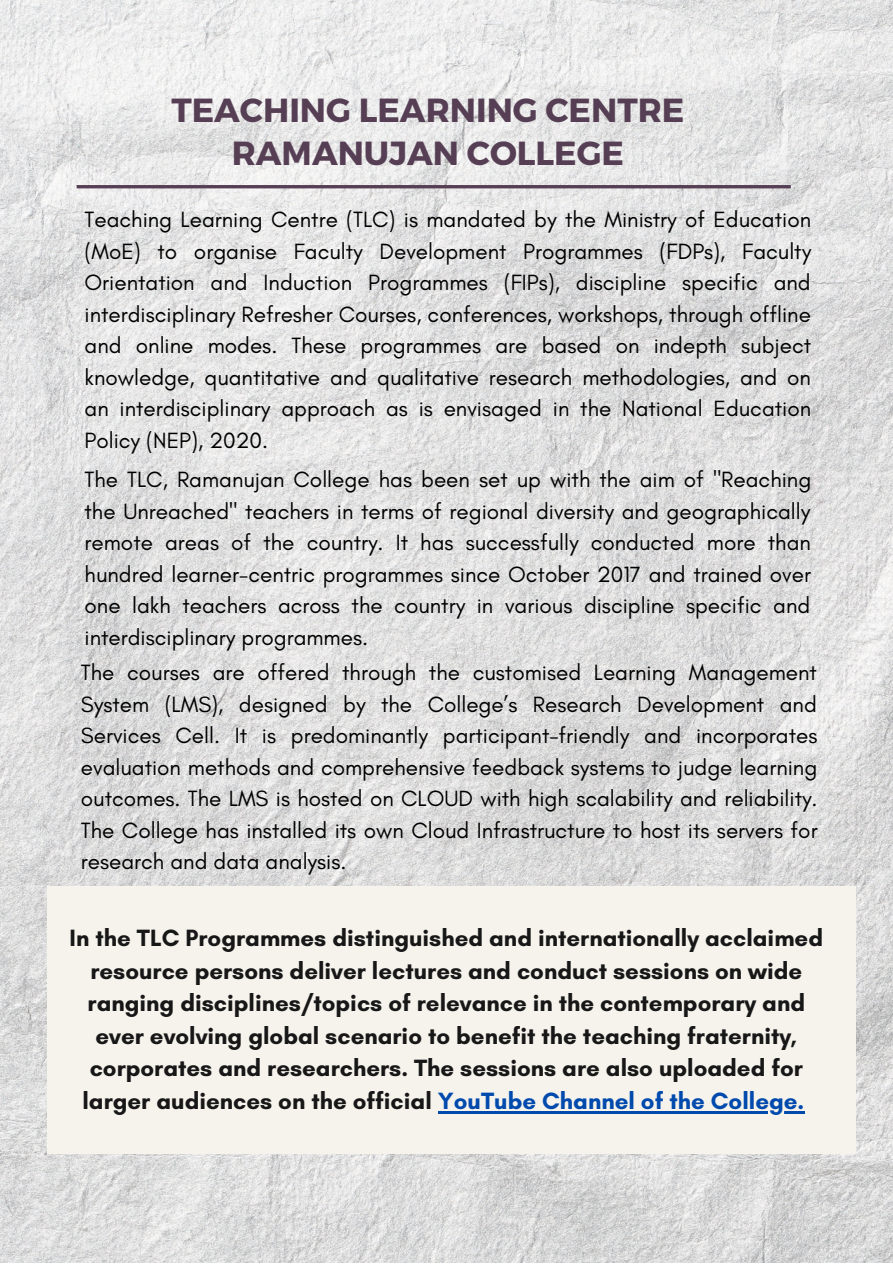
<style>
.page{position:relative;width:893px;height:1264px;background:#fff}
.page>*{position:absolute;margin:0;border:0;box-sizing:border-box;transform-origin:0 0}
.t1{font:700 33.3px "Montserrat";color:#563f54}
.t2{font:700 24px/32.5px "Glacial Indifference";color:#171717;text-align:center}
.t3{font:22.5px/31.5px "Glacial Indifference";color:#000;text-align:justify}
.s1{color:#004aad}
</style>
<div class="page">
<img style="left:0;top:0;width:892px;height:1262px">
<hr style="left:77px;top:185px;width:713px;height:3px;background:#563f54">
<div style="left:47px;top:886px;width:808px;height:268px;background:#f6f3ed"></div>
<hr style="left:438px;top:1111px;width:366px;height:2px;background:#004aad">
<p class="t1" style="left:171px;top:89px;width:514px">TEACHING LEARNING CENTRE</p>
<p class="t1" style="left:232px;top:131px;width:394px">RAMANUJAN COLLEGE</p>
<p class="t3" style="left:85px;top:204px;width:728px">Teaching Learning Centre (TLC) is mandated by the Ministry of Education (MoE) to organise Faculty Development Programmes (FDPs), Faculty Orientation and Induction Programmes (FIPs), discipline specific and interdisciplinary Refresher Courses, conferences, workshops, through offline and online modes. These programmes are based on indepth subject knowledge, quantitative and qualitative research methodologies, and on an interdisciplinary approach as is envisaged in the National Education Policy (NEP), 2020.</p>
<p class="t3" style="left:85px;top:463px;width:728px">The TLC, Ramanujan College has been set up with the aim of "Reaching the Unreached" teachers in terms of regional diversity and geographically remote areas of the country. It has successfully conducted more than hundred learner-centric programmes since October 2017 and trained over one lakh teachers across the country in various discipline specific and interdisciplinary programmes.</p>
<p class="t3" style="left:81px;top:656px;width:738px">The courses are offered through the customised Learning Management System (LMS), designed by the College’s Research Development and Services Cell. It is predominantly participant-friendly and incorporates evaluation methods and comprehensive feedback systems to judge learning outcomes. The LMS is hosted on CLOUD with high scalability and reliability.<br>The College has installed its own Cloud Infrastructure to host its servers for research and data analysis.</p>
<p class="t2" style="left:70px;top:921px;width:755px">In the TLC Programmes distinguished and internationally acclaimed resource persons deliver lectures and conduct sessions on wide ranging disciplines/topics of relevance in the contemporary and ever evolving global scenario to benefit the teaching fraternity, corporates and researchers. The sessions are also uploaded for larger audiences on the official <span class="s1">YouTube Channel of the College.</span></p>
</div>
